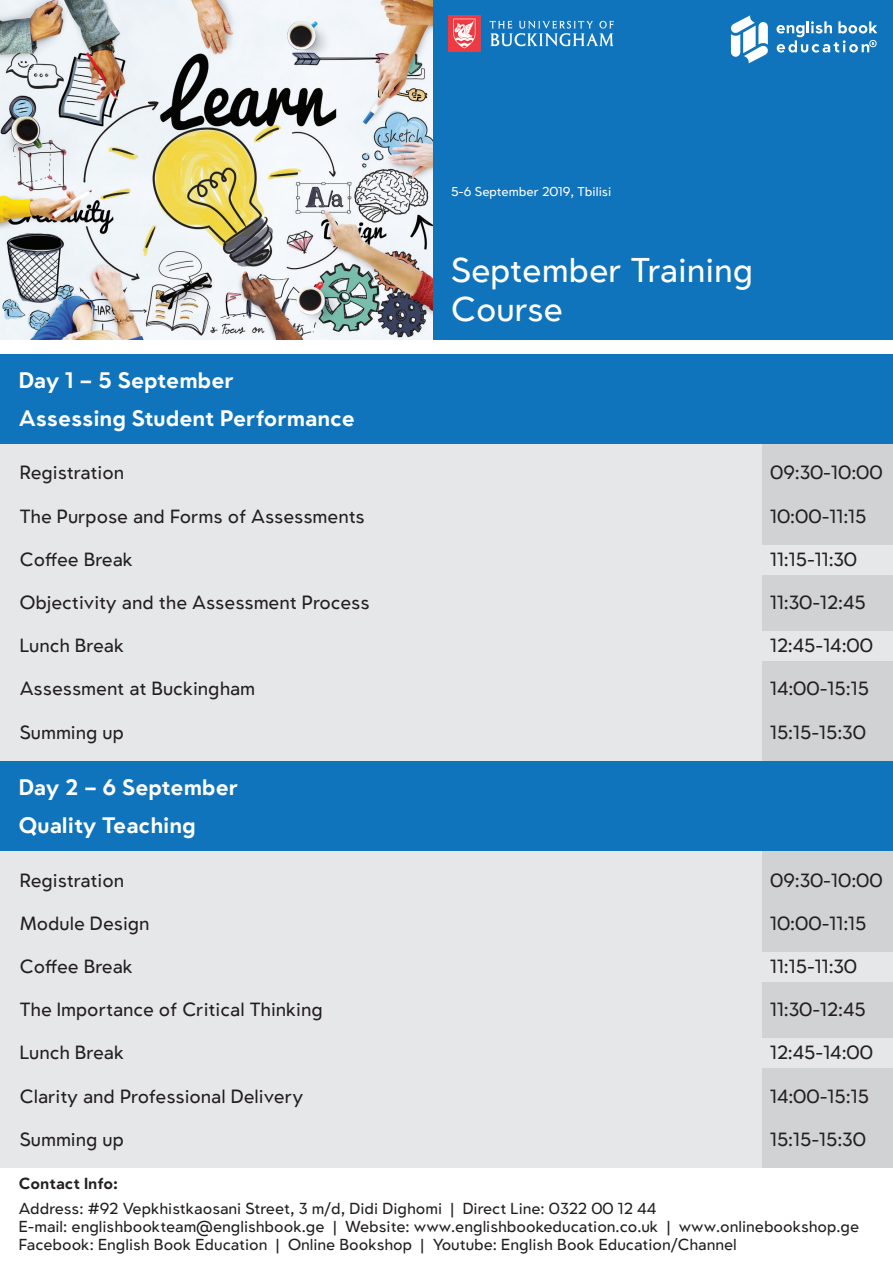
<style>
.page{position:relative;width:893px;height:1263px;background:#fff}
.page>*{position:absolute;margin:0;border:0;box-sizing:border-box;transform-origin:0 0}
.t1{font:32.4px/38.8px "Oblivian Text";color:#fff}
.t2{font:700 21px "Oblivian Text";color:#fff}
.t3{font:18px "Oblivian Text";color:#231f20}
.Paragraph_Style_2{font:15px "Oblivian Text";color:#231f20}
.t4{font:700 15px "Oblivian Text";color:#231f20}
.t5{font:12.15px "Oblivian Text";color:#fff}
</style>
<div class="page">
<div style="left:433px;top:0;width:460px;height:339px;background:#1074bc"></div>
<svg style="left:730px;top:15px;width:148px;height:49px"></svg>
<img style="left:0;top:0;width:433px;height:340px">
<img style="left:449px;top:16px;width:165px;height:36px">
<div style="left:761px;top:444px;width:132px;height:317px;background:#d1d2d4"></div>
<div style="left:761px;top:851px;width:132px;height:317px;background:#d1d2d4"></div>
<div style="left:0;top:444px;width:761px;height:317px;background:#e6e7e9"></div>
<div style="left:0;top:851px;width:761px;height:317px;background:#e6e7e9"></div>
<div style="left:0;top:354px;width:893px;height:90px;background:#1074bc"></div>
<div style="left:0;top:761px;width:893px;height:90px;background:#1074bc"></div>
<div style="left:0;top:545px;width:893px;height:29px;background:#e6e7e9"></div>
<div style="left:0;top:952px;width:893px;height:29px;background:#e6e7e9"></div>
<div style="left:0;top:631px;width:893px;height:30px;background:#e6e7e9"></div>
<div style="left:0;top:1039px;width:893px;height:29px;background:#e6e7e9"></div>
<p class="t5" style="left:451px;top:183px;width:162px">5-6 September 2019, Tbilisi</p>
<p class="t2" style="left:19px;top:364px;width:217px">Day 1 – 5 September</p>
<p class="t2" style="left:19px;top:402px;width:338px">Assessing Student Performance</p>
<p class="t3" style="left:20px;top:459px;width:106px">Registration</p>
<p class="t3" style="left:20px;top:502px;width:346px">The Purpose and Forms of Assessments</p>
<p class="t3" style="left:20px;top:546px;width:115px">Coffee Break</p>
<p class="t3" style="left:20px;top:589px;width:351px">Objectivity and the Assessment Process</p>
<p class="t3" style="left:20px;top:632px;width:106px">Lunch Break</p>
<p class="t3" style="left:20px;top:675px;width:237px">Assessment at Buckingham</p>
<p class="t3" style="left:20px;top:718px;width:106px">Summing up</p>
<p class="t2" style="left:19px;top:771px;width:221px">Day 2 – 6 September</p>
<p class="t2" style="left:19px;top:809px;width:179px">Quality Teaching</p>
<p class="t3" style="left:20px;top:866px;width:106px">Registration</p>
<p class="t3" style="left:20px;top:910px;width:131px">Module Design</p>
<p class="t3" style="left:20px;top:953px;width:115px">Coffee Break</p>
<p class="t3" style="left:20px;top:996px;width:304px">The Importance of Critical Thinking</p>
<p class="t3" style="left:20px;top:1039px;width:106px">Lunch Break</p>
<p class="t3" style="left:20px;top:1082px;width:285px">Clarity and Professional Delivery</p>
<p class="t3" style="left:20px;top:1126px;width:106px">Summing up</p>
<p class="t1" style="left:451px;top:250px;width:304px">September Training<br>Course</p>
<p class="t3" style="left:770px;top:459px;width:114px">09:30-10:00</p>
<p class="t3" style="left:770px;top:502px;width:98px">10:00-11:15</p>
<p class="t3" style="left:770px;top:546px;width:89px">11:15-11:30</p>
<p class="t3" style="left:770px;top:589px;width:97px">11:30-12:45</p>
<p class="t3" style="left:770px;top:632px;width:104px">12:45-14:00</p>
<p class="t3" style="left:770px;top:675px;width:100px">14:00-15:15</p>
<p class="t3" style="left:770px;top:718px;width:97px">15:15-15:30</p>
<p class="t3" style="left:770px;top:866px;width:114px">09:30-10:00</p>
<p class="t3" style="left:770px;top:910px;width:98px">10:00-11:15</p>
<p class="t3" style="left:770px;top:953px;width:89px">11:15-11:30</p>
<p class="t3" style="left:770px;top:996px;width:97px">11:30-12:45</p>
<p class="t3" style="left:770px;top:1039px;width:104px">12:45-14:00</p>
<p class="t3" style="left:770px;top:1082px;width:100px">14:00-15:15</p>
<p class="t3" style="left:770px;top:1126px;width:97px">15:15-15:30</p>
<p class="t4" style="left:19px;top:1171px;width:101px">Contact Info:</p>
<p class="Paragraph_Style_2" style="left:19px;top:1197px;width:639px">Address: #92 Vepkhistkaosani Street, 3 m/d, Didi Dighomi | Direct Line: 0322 00 12 44</p>
<p class="Paragraph_Style_2" style="left:19px;top:1215px;width:842px">E-mail: englishbookteam@englishbook.ge | Website: www.englishbookeducation.co.uk | www.onlinebookshop.ge</p>
<p class="Paragraph_Style_2" style="left:19px;top:1233px;width:720px">Facebook: English Book Education | Online Bookshop | Youtube: English Book Education/Channel</p>
</div>
